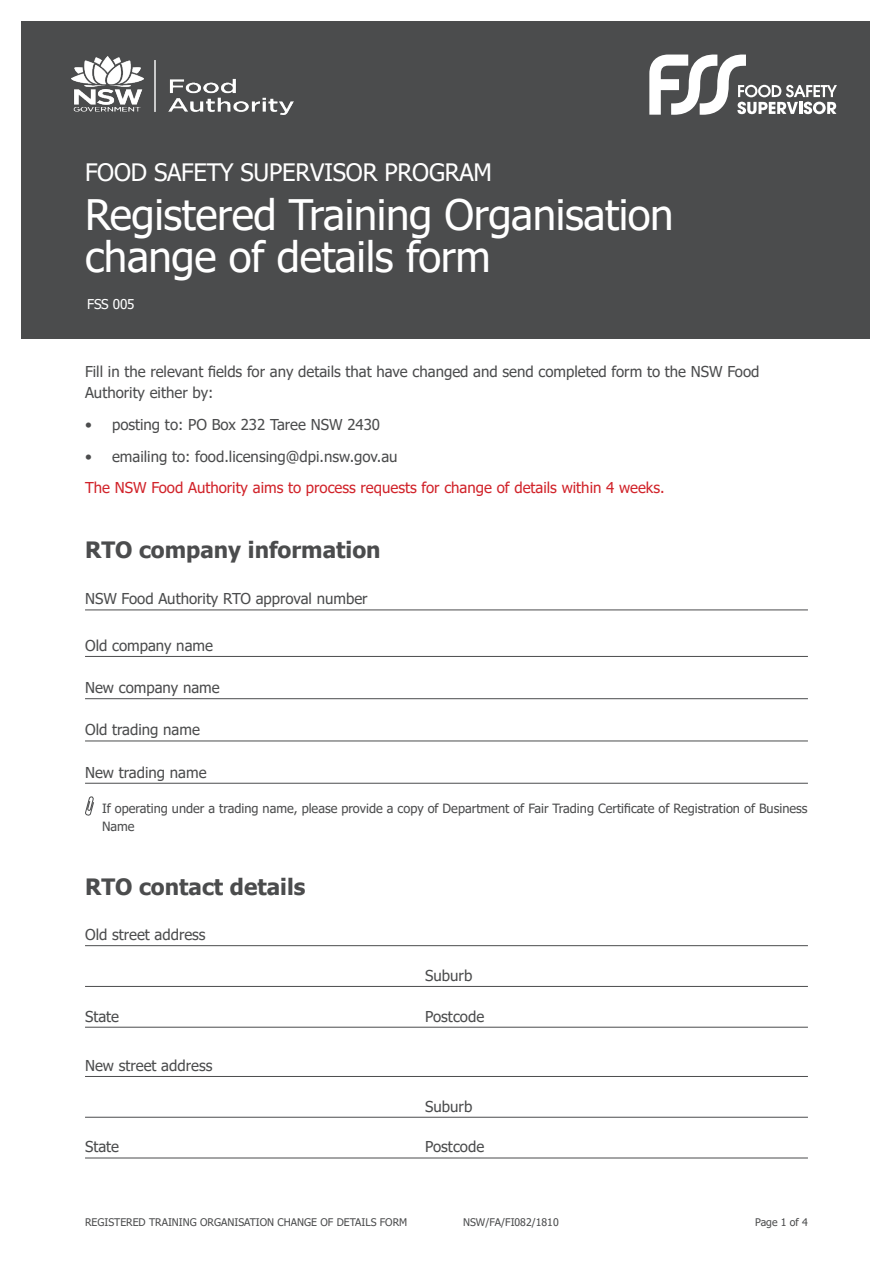
<style>
.page{position:relative;width:893px;height:1263px;background:#fff}
.page>*{position:absolute;margin:0;border:0;box-sizing:border-box;transform-origin:0 0}
.t1{font:42px/42px "Tahoma";letter-spacing:-.01em;color:#fff}
.t2{font:24px "Tahoma";letter-spacing:-.01em;color:#fff}
.t3{font:700 22.5px "Tahoma";color:#4b4c4d}
.body{font:15px/21px "Tahoma";color:#4b4c4d}
.Form_body{font:15px "Tahoma";color:#4b4c4d}
.body-2{font:15px "Tahoma";color:#d1232a}
.Form_body_2pt_above{font:15px "Tahoma";color:#4b4c4d}
.t4{font:13.5px "Tahoma";letter-spacing:-.01em;color:#fff}
.t5{font:12.75px/18px "Tahoma";color:#4b4c4d}
.t6{font:10.5px "Tahoma";color:#4b4c4d}
</style>
<div class="page">
<div style="left:21px;top:21px;width:849px;height:318px;background:#4b4c4d"></div>
<img style="left:71px;top:57px;width:222px;height:58px">
<svg style="left:649px;top:55px;width:188px;height:60px"></svg>
<hr style="left:85px;top:610px;width:723px;height:1px;background:#4b4c4d">
<hr style="left:85px;top:656px;width:723px;height:1px;background:#4b4c4d">
<hr style="left:85px;top:698px;width:723px;height:1px;background:#4b4c4d">
<hr style="left:85px;top:741px;width:723px;height:1px;background:#4b4c4d">
<hr style="left:85px;top:783px;width:723px;height:1px;background:#4b4c4d">
<hr style="left:85px;top:945px;width:723px;height:1px;background:#4b4c4d">
<hr style="left:85px;top:986px;width:723px;height:1px;background:#4b4c4d">
<hr style="left:85px;top:1027px;width:723px;height:1px;background:#4b4c4d">
<hr style="left:85px;top:1076px;width:723px;height:1px;background:#4b4c4d">
<hr style="left:85px;top:1117px;width:723px;height:1px;background:#4b4c4d">
<hr style="left:85px;top:1158px;width:723px;height:1px;background:#4b4c4d">
<svg style="left:85px;top:796px;width:9px;height:20px"></svg>
<h1 class="t2" style="left:85px;top:156px;width:409px">FOOD SAFETY SUPERVISOR PROGRAM</h1>
<h1 class="t1" style="left:85px;top:196px;width:590px">Registered Training Organisation change of details form</h1>
<h1 class="t4" style="left:87px;top:295px;width:49px">FSS 005</h1>
<p class="body" style="left:85px;top:362px;width:676px">Fill in the relevant fields for any details that have changed and send completed form to the NSW Food<br>Authority either by:</p>
<p class="body" style="left:85px;top:415px;width:297px">• posting to: PO Box 232 Taree NSW 2430</p>
<p class="body" style="left:85px;top:447px;width:314px">• emailing to: food.licensing@dpi.nsw.gov.au</p>
<p class="body-2" style="left:85px;top:478px;width:581px">The NSW Food Authority aims to process requests for change of details within 4 weeks.</p>
<h2 class="t3" style="left:85px;top:534px;width:297px">RTO company information</h2>
<p class="Form_body" style="left:85px;top:589px;width:284px">NSW Food Authority RTO approval number</p>
<p class="Form_body" style="left:85px;top:635px;width:129px">Old company name</p>
<p class="Form_body" style="left:85px;top:677px;width:136px">New company name</p>
<p class="Form_body" style="left:85px;top:720px;width:116px">Old trading name</p>
<p class="Form_body" style="left:85px;top:762px;width:123px">New trading name</p>
<p class="t5" style="left:102px;top:800px;width:707px">If operating under a trading name, please provide a copy of Department of Fair Trading Certificate of Registration of Business<br>Name</p>
<h2 class="t3" style="left:85px;top:871px;width:222px">RTO contact details</h2>
<p class="Form_body_2pt_above" style="left:85px;top:924px;width:122px">Old street address</p>
<p class="Form_body" style="left:425px;top:965px;width:49px">Suburb</p>
<p class="Form_body" style="left:85px;top:1006px;width:36px">State</p>
<p class="Form_body" style="left:425px;top:1006px;width:61px">Postcode</p>
<p class="Form_body_2pt_above" style="left:85px;top:1055px;width:129px">New street address</p>
<p class="Form_body" style="left:425px;top:1096px;width:49px">Suburb</p>
<p class="Form_body" style="left:85px;top:1137px;width:36px">State</p>
<p class="Form_body" style="left:425px;top:1137px;width:61px">Postcode</p>
<p class="t6" style="left:85px;top:1215px;width:324px">REGISTERED TRAINING ORGANISATION CHANGE OF DETAILS FORM</p>
<p class="t6" style="left:463px;top:1215px;width:97px">NSW/FA/FI082/1810</p>
<p class="t6" style="left:755px;top:1215px;width:54px">Page 1 of 4</p>
</div>
